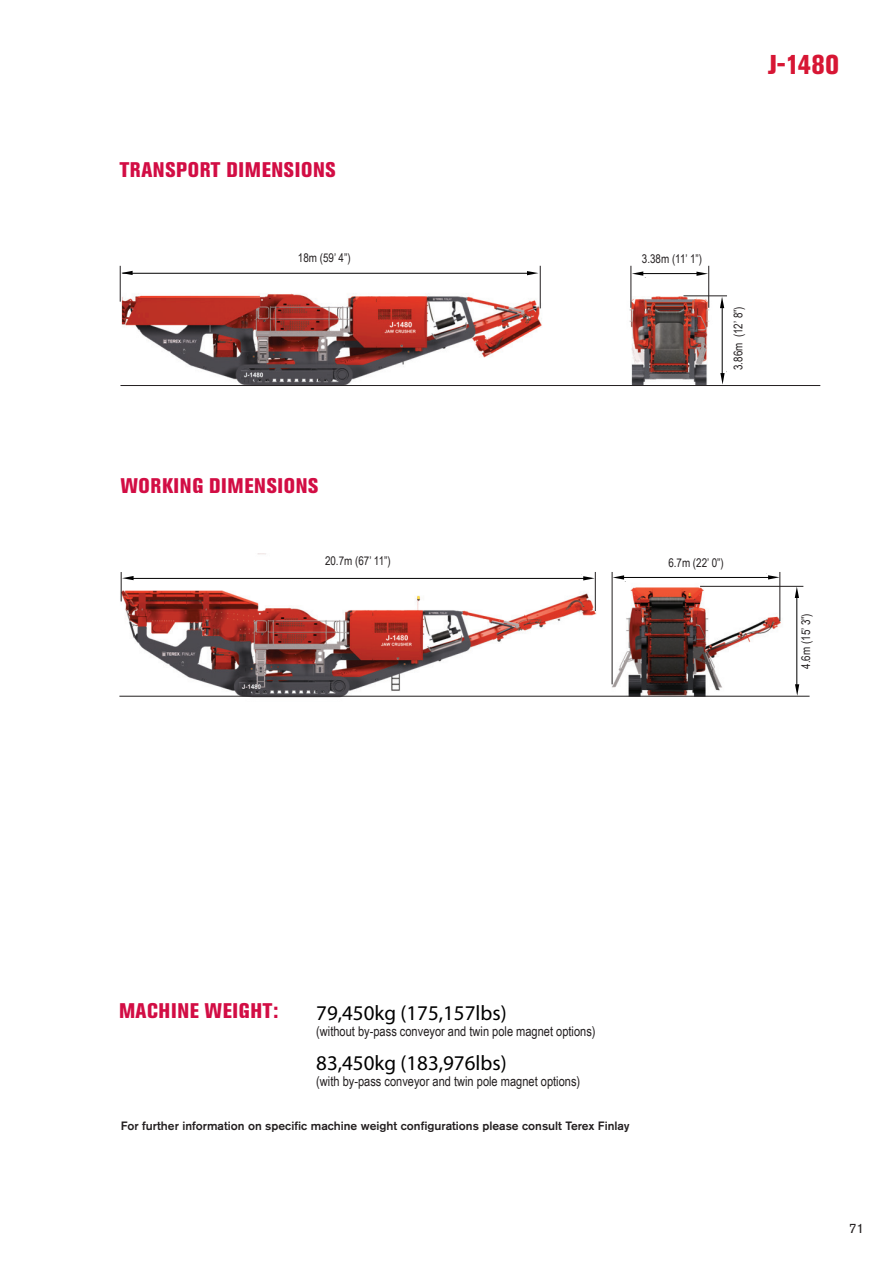
<style>
.page{position:relative;width:893px;height:1263px;background:#fff}
.page>*{position:absolute;margin:0;border:0;box-sizing:border-box;transform-origin:0 0}
.t1{font:800 condensed 27px "Akzidenz Grotesk Pro";color:#d71634}
.t2{font:800 condensed 21px "Akzidenz Grotesk Pro";letter-spacing:.03em;color:#d20d44}
.t3{font:21px "Myriad Pro";color:#000}
.t4{font:13.5px "Arial Narrow";color:#231f20}
.t5{font:13.5px "Akzidenz Grotesk Pro";color:#231f20}
.t6{font:500 12px "Akzidenz Grotesk Pro";color:#231f20}
.t7{font:12px "Arial Narrow";color:#231f20}
</style>
<div class="page">
<img style="left:629px;top:274px;width:88px;height:111px">
<img style="left:119px;top:280px;width:423px;height:105px">
<img style="left:119px;top:554px;width:477px;height:144px">
<img style="left:611px;top:580px;width:175px;height:116px">
<hr style="left:120px;top:385px;width:700px;height:1px;background:#231f20">
<hr style="left:119px;top:696px;width:691px;height:1px;background:#231f20">
<hr style="left:122px;top:273px;width:411px;height:1px;background:#000">
<hr style="left:120px;top:266px;width:1px;height:36px;background:#231f20">
<hr style="left:540px;top:266px;width:1px;height:42px;background:#231f20">
<svg style="left:121px;top:271px;width:12px;height:4px"></svg>
<svg style="left:696px;top:272px;width:12px;height:4px"></svg>
<hr style="left:631px;top:266px;width:1px;height:42px;background:#231f20">
<hr style="left:708px;top:266px;width:1px;height:42px;background:#231f20">
<svg style="left:527px;top:271px;width:11px;height:4px"></svg>
<svg style="left:632px;top:271px;width:11px;height:5px"></svg>
<hr style="left:640px;top:273px;width:58px;height:1px;background:#000">
<hr style="left:683px;top:296px;width:44px;height:1px;background:#231f20">
<hr style="left:722px;top:306px;width:1px;height:69px;background:#000">
<svg style="left:720px;top:373px;width:5px;height:12px"></svg>
<svg style="left:720px;top:297px;width:4px;height:11px"></svg>
<hr style="left:595px;top:572px;width:1px;height:39px;background:#231f20">
<svg style="left:121px;top:572px;width:13px;height:29px"></svg>
<svg style="left:583px;top:576px;width:12px;height:4px"></svg>
<hr style="left:129px;top:578px;width:462px;height:1px;background:#000">
<hr style="left:612px;top:572px;width:1px;height:112px;background:#231f20">
<hr style="left:780px;top:572px;width:1px;height:49px;background:#231f20">
<hr style="left:621px;top:577px;width:150px;height:1px;background:#000">
<svg style="left:768px;top:575px;width:12px;height:4px"></svg>
<svg style="left:613px;top:575px;width:11px;height:5px"></svg>
<hr style="left:700px;top:586px;width:103px;height:1px;background:#231f20">
<hr style="left:797px;top:596px;width:1px;height:90px;background:#000">
<svg style="left:795px;top:684px;width:4px;height:12px"></svg>
<svg style="left:795px;top:586px;width:4px;height:12px"></svg>
<p class="t2" style="left:120px;top:156px;width:217px">TRANSPORT DIMENSIONS</p>
<p class="t7" style="left:298px;top:249px;width:54px">18m (59’ 4”)</p>
<p class="t1" style="left:768px;top:47px;width:73px">J-1480</p>
<p class="t7" style="left:642px;top:250px;width:62px">3.38m (11’ 1”)</p>
<p class="t7" style="left:729px;top:370px;width:65px;rotate:-90deg">3.86m (12’ 8”)</p>
<p class="t2" style="left:121px;top:472px;width:199px">WORKING DIMENSIONS</p>
<p class="t7" style="left:325px;top:552px;width:67px">20.7m (67’ 11”)</p>
<p class="t7" style="left:668px;top:554px;width:57px">6.7m (22’ 0”)</p>
<p class="t7" style="left:797px;top:669px;width:57px;rotate:-90deg">4.6m (15’ 3”)</p>
<p class="t2" style="left:119px;top:997px;width:161px">MACHINE WEIGHT:</p>
<p class="t3" style="left:316px;top:1000px;width:192px">79,450kg (175,157lbs)</p>
<p class="t4" style="left:316px;top:1021px;width:281px">(without by-pass conveyor and twin pole magnet options)</p>
<p class="t3" style="left:316px;top:1050px;width:192px">83,450kg (183,976lbs)</p>
<p class="t4" style="left:316px;top:1071px;width:265px">(with by-pass conveyor and twin pole magnet options)</p>
<p class="t6" style="left:121px;top:1117px;width:510px">For further information on specific machine weight configurations please consult Terex Finlay</p>
<p class="t5" style="left:849px;top:1220px;width:17px">71</p>
</div>
